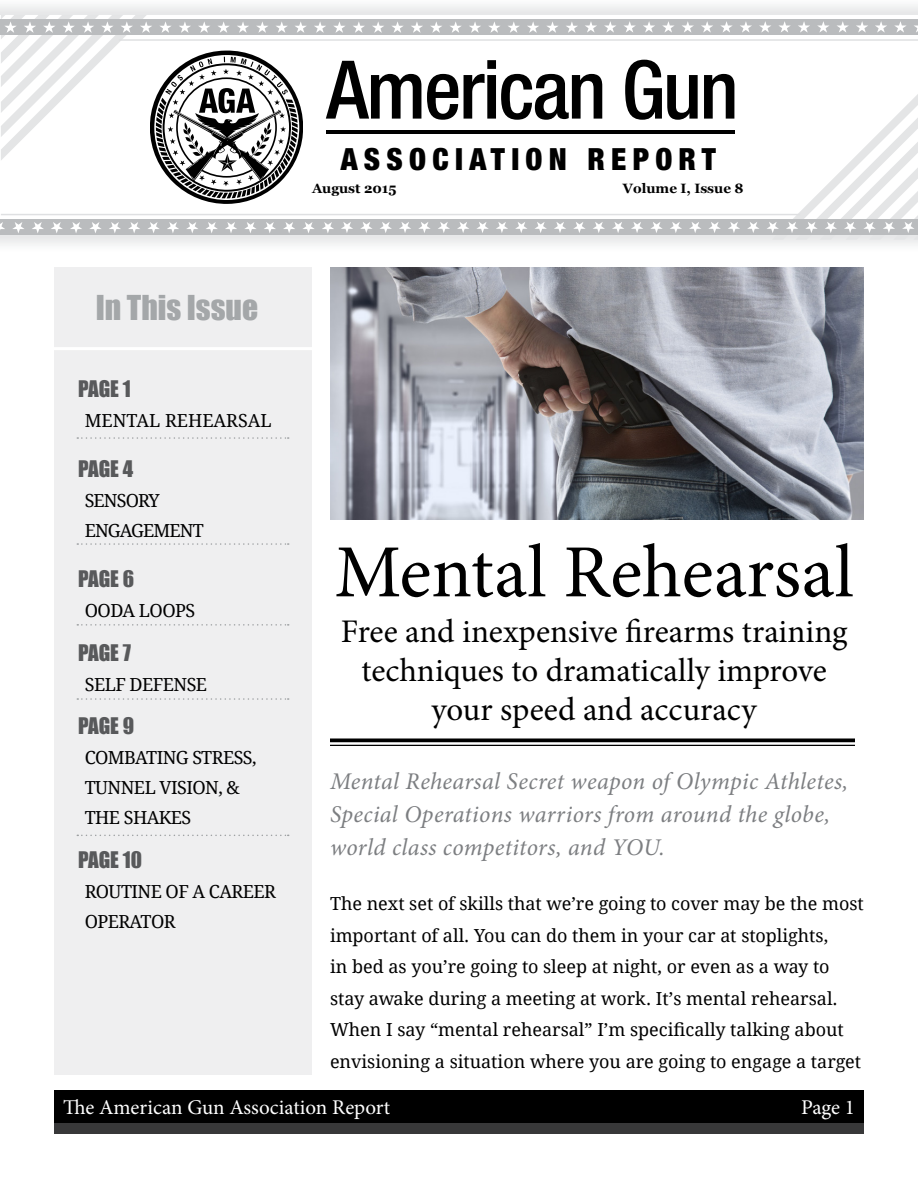
<style>
.page{position:relative;width:918px;height:1188px;background:#fff}
.page>*{position:absolute;margin:0;border:0;box-sizing:border-box;transform-origin:0 0}
.t1{font:500 condensed 81px "Helvetica Neue LT Pro";letter-spacing:-.025em;color:#000}
.t2{font:75px "Minion Pro";color:#000}
.t3{font:33px/39px "Minion Pro";color:#000;text-align:center}
.t4{font:31.5px "Impact";color:#a4a7a9}
.t5{font:900 condensed 30.6px "Helvetica Neue LT Pro";letter-spacing:.205em;color:#000}
.t6{font:italic 24px/33px "Minion Pro";letter-spacing:.01em;color:#7c7e81}
.t7{font:21px "Minion Pro";color:#fff}
.t8{font:21px "Impact";color:#58595b}
.t9{font:18px/31.5px "Droid Serif";color:#000}
.t10{font:18px/30px "Droid Serif";letter-spacing:-.03em;color:#000}
.t11{font:18px/30px "Droid Serif";letter-spacing:-.05em;color:#000}
.t12{font:700 13.5px "Georgia";color:#000}
</style>
<div class="page">
<div style="left:54px;top:1090px;width:810px;height:33px;background:#000"></div>
<div style="left:54px;top:1123px;width:810px;height:11px;background:#383839"></div>
<div style="left:54px;top:268px;width:258px;height:807px;background:#efeff0"></div>
<img style="left:330px;top:281px;width:534px;height:239px">
<hr style="left:0;top:347px;width:322px;height:3px;background:#fff">
<svg style="left:77px;top:437px;width:212px;height:2px"></svg>
<svg style="left:77px;top:543px;width:212px;height:2px"></svg>
<svg style="left:77px;top:624px;width:212px;height:2px"></svg>
<svg style="left:77px;top:835px;width:212px;height:1px"></svg>
<svg style="left:77px;top:698px;width:212px;height:2px"></svg>
<img style="left:1px;top:235px;width:917px;height:46px">
<div style="left:1px;top:220px;width:917px;height:15px;background:#babcbe"></div>
<svg style="left:322px;top:222px;width:12px;height:11px"></svg>
<svg style="left:303px;top:222px;width:11px;height:11px"></svg>
<svg style="left:283px;top:222px;width:12px;height:11px"></svg>
<svg style="left:264px;top:222px;width:12px;height:11px"></svg>
<svg style="left:244px;top:222px;width:12px;height:11px"></svg>
<svg style="left:225px;top:222px;width:12px;height:11px"></svg>
<svg style="left:206px;top:222px;width:12px;height:11px"></svg>
<svg style="left:186px;top:222px;width:12px;height:11px"></svg>
<svg style="left:167px;top:222px;width:12px;height:11px"></svg>
<svg style="left:148px;top:222px;width:12px;height:11px"></svg>
<svg style="left:128px;top:222px;width:12px;height:11px"></svg>
<svg style="left:109px;top:222px;width:12px;height:11px"></svg>
<svg style="left:90px;top:222px;width:11px;height:11px"></svg>
<svg style="left:70px;top:222px;width:12px;height:11px"></svg>
<svg style="left:51px;top:222px;width:12px;height:11px"></svg>
<svg style="left:32px;top:222px;width:12px;height:11px"></svg>
<svg style="left:12px;top:222px;width:12px;height:11px"></svg>
<svg style="left:0;top:222px;width:5px;height:9px"></svg>
<svg style="left:767px;top:94px;width:151px;height:146px"></svg>
<svg style="left:747px;top:222px;width:12px;height:11px"></svg>
<svg style="left:728px;top:222px;width:12px;height:11px"></svg>
<svg style="left:709px;top:222px;width:12px;height:11px"></svg>
<svg style="left:689px;top:222px;width:12px;height:11px"></svg>
<svg style="left:670px;top:222px;width:12px;height:11px"></svg>
<svg style="left:650px;top:222px;width:13px;height:11px"></svg>
<svg style="left:631px;top:222px;width:12px;height:11px"></svg>
<svg style="left:612px;top:222px;width:12px;height:11px"></svg>
<svg style="left:593px;top:222px;width:12px;height:11px"></svg>
<svg style="left:573px;top:222px;width:12px;height:11px"></svg>
<svg style="left:554px;top:222px;width:12px;height:11px"></svg>
<svg style="left:535px;top:222px;width:12px;height:11px"></svg>
<svg style="left:515px;top:222px;width:12px;height:11px"></svg>
<svg style="left:496px;top:222px;width:12px;height:11px"></svg>
<svg style="left:477px;top:222px;width:12px;height:11px"></svg>
<svg style="left:457px;top:222px;width:12px;height:11px"></svg>
<svg style="left:438px;top:222px;width:12px;height:11px"></svg>
<svg style="left:418px;top:222px;width:13px;height:11px"></svg>
<svg style="left:399px;top:222px;width:12px;height:11px"></svg>
<svg style="left:380px;top:222px;width:12px;height:11px"></svg>
<svg style="left:360px;top:222px;width:12px;height:11px"></svg>
<svg style="left:341px;top:222px;width:12px;height:11px"></svg>
<hr style="left:1px;top:214px;width:799px;height:1px;background:#dfe0e2">
<div style="left:1px;top:19px;width:917px;height:16px;background:#babcbe"></div>
<svg style="left:585px;top:22px;width:12px;height:11px"></svg>
<svg style="left:604px;top:21px;width:12px;height:12px"></svg>
<svg style="left:624px;top:21px;width:12px;height:11px"></svg>
<svg style="left:643px;top:21px;width:12px;height:12px"></svg>
<svg style="left:662px;top:21px;width:12px;height:12px"></svg>
<svg style="left:682px;top:21px;width:12px;height:11px"></svg>
<svg style="left:701px;top:21px;width:12px;height:12px"></svg>
<svg style="left:720px;top:21px;width:13px;height:11px"></svg>
<svg style="left:740px;top:21px;width:12px;height:12px"></svg>
<svg style="left:759px;top:21px;width:12px;height:12px"></svg>
<svg style="left:779px;top:21px;width:12px;height:11px"></svg>
<svg style="left:798px;top:21px;width:12px;height:12px"></svg>
<svg style="left:817px;top:21px;width:12px;height:12px"></svg>
<svg style="left:837px;top:21px;width:12px;height:11px"></svg>
<svg style="left:856px;top:21px;width:12px;height:12px"></svg>
<svg style="left:875px;top:21px;width:12px;height:12px"></svg>
<svg style="left:894px;top:21px;width:12px;height:12px"></svg>
<svg style="left:914px;top:25px;width:4px;height:7px"></svg>
<svg style="left:314px;top:22px;width:12px;height:11px"></svg>
<svg style="left:333px;top:22px;width:12px;height:11px"></svg>
<svg style="left:353px;top:22px;width:12px;height:11px"></svg>
<svg style="left:372px;top:22px;width:12px;height:11px"></svg>
<svg style="left:392px;top:22px;width:11px;height:11px"></svg>
<svg style="left:411px;top:22px;width:12px;height:11px"></svg>
<svg style="left:430px;top:22px;width:12px;height:11px"></svg>
<svg style="left:450px;top:22px;width:12px;height:11px"></svg>
<svg style="left:469px;top:22px;width:12px;height:11px"></svg>
<svg style="left:488px;top:22px;width:12px;height:11px"></svg>
<svg style="left:508px;top:22px;width:12px;height:11px"></svg>
<svg style="left:527px;top:22px;width:12px;height:11px"></svg>
<svg style="left:547px;top:22px;width:11px;height:11px"></svg>
<svg style="left:566px;top:22px;width:12px;height:11px"></svg>
<hr style="left:119px;top:39px;width:799px;height:2px;background:#dfe0e2">
<svg style="left:1px;top:15px;width:306px;height:189px"></svg>
<hr style="left:326px;top:130px;width:409px;height:4px;background:#000">
<hr style="left:330px;top:745px;width:525px;height:1px;background:#000">
<svg style="left:330px;top:738px;width:525px;height:4px;background:#1f1f1f"></svg>
<h1 class="t1" style="left:327px;top:42px;width:414px">American Gun</h1>
<h3 class="t5" style="left:341px;top:140px;width:377px">ASSOCIATION REPORT</h3>
<p class="t12" style="left:312px;top:178px;width:86px">August 2015</p>
<p class="t12" style="left:623px;top:178px;width:122px">Volume I, Issue 8</p>
<h3 class="t4" style="left:96px;top:283px;width:164px">In This Issue</h3>
<p class="t8" style="left:78px;top:372px;width:54px">PAGE 1</p>
<p class="t9" style="left:85px;top:405px;width:188px">MENTAL REHEARSAL</p>
<p class="t8" style="left:78px;top:453px;width:57px">PAGE 4</p>
<p class="t11" style="left:85px;top:486px;width:120px">SENSORY<br>ENGAGEMENT</p>
<p class="t8" style="left:78px;top:563px;width:58px">PAGE 6</p>
<p class="t10" style="left:85px;top:596px;width:112px">OODA LOOPS</p>
<p class="t8" style="left:78px;top:636px;width:54px">PAGE 7</p>
<p class="t10" style="left:85px;top:670px;width:124px">SELF DEFENSE</p>
<p class="t8" style="left:78px;top:710px;width:58px">PAGE 9</p>
<p class="t10" style="left:85px;top:743px;width:173px">COMBATING STRESS,<br>TUNNEL VISION, &amp;<br>THE SHAKES</p>
<p class="t8" style="left:78px;top:843px;width:65px">PAGE 10</p>
<p class="t10" style="left:85px;top:877px;width:193px">ROUTINE OF A CAREER<br>OPERATOR</p>
<h2 class="t2" style="left:335px;top:522px;width:521px">Mental Rehearsal</h2>
<h3 class="t3" style="left:341px;top:612px;width:508px">Free and inexpensive firearms training techniques to dramatically improve your speed and accuracy</h3>
<h3 class="t6" style="left:330px;top:764px;width:520px">Mental Rehearsal Secret weapon of Olympic Athletes,<br>Special Operations warriors from around the globe, world class competitors, and YOU.</h3>
<p class="t9" style="left:330px;top:888px;width:535px">The next set of skills that we’re going to cover may be the most important of all. You can do them in your car at stoplights,<br>in bed as you’re going to sleep at night, or even as a way to stay awake during a meeting at work. It’s mental rehearsal.<br>When I say “mental rehearsal” I’m specifically talking about envisioning a situation where you are going to engage a target</p>
<p class="t7" style="left:63px;top:1093px;width:329px">The American Gun Association Report</p>
<p class="t7" style="left:801px;top:1093px;width:55px">Page 1</p>
</div>
